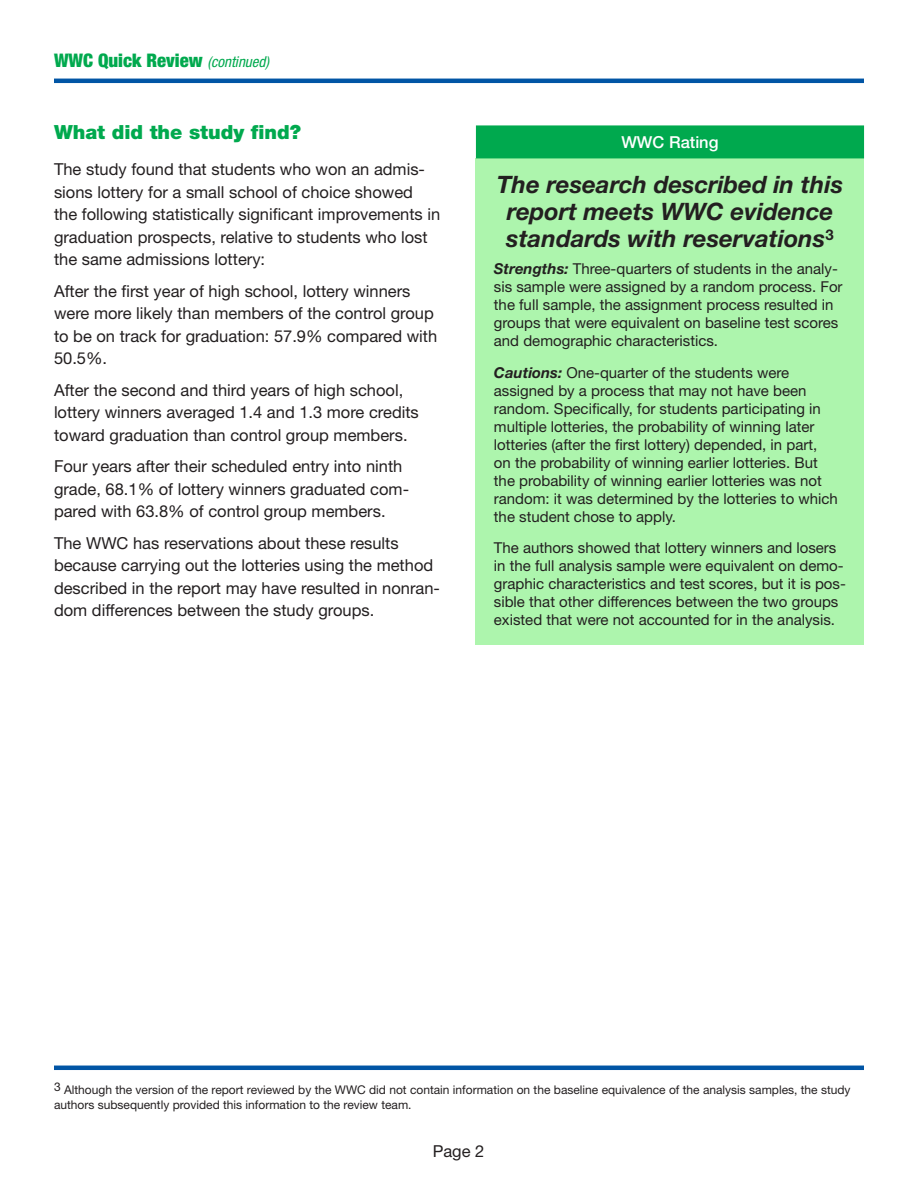
<style>
.page{position:relative;width:918px;height:1188px;background:#fff}
.page>*{position:absolute;margin:0;border:0;box-sizing:border-box;transform-origin:0 0}
.Box_A_Head{font:italic 700 24px/27px "Helvetica Neue LT Std";color:#231f20;text-align:center}
.Green_Head{font:900 19.5px "Helvetica Neue LT Std";color:#00a94e}
.t1{font:900 condensed 18.75px "Helvetica Neue LT Std";color:#00a94e}
.body_text{font:16.5px/22.5px "Helvetica Neue LT Std";color:#231f20}
.Box_Head{font:500 16.5px "Helvetica Neue LT Std";color:#fff}
.Box_text{font:15px/18px "Helvetica Neue LT Std";color:#231f20}
.Footnote{font:12px/15px "Helvetica Neue LT Std";color:#231f20}
.s1{font-weight:400;font-style:italic;font-size:15px}
.s2{font-weight:700;font-style:italic}
</style>
<div class="page">
<hr style="left:54px;top:79px;width:810px;height:4px;background:#0155a5">
<hr style="left:54px;top:1066px;width:810px;height:4px;background:#0155a5">
<div style="left:476px;top:158px;width:388px;height:486px;background:#adf5ad"></div>
<div style="left:477px;top:126px;width:386px;height:32px;background:#00a94e"></div>
<div style="left:476px;top:125px;width:388px;height:33px;border:2px solid #00a94e"></div>
<p class="t1" style="left:54px;top:49px;width:217px">WWC Quick Review <span class="s1">(continued)</span></p>
<p class="Green_Head" style="left:54px;top:121px;width:249px">What did the study find?</p>
<p class="body_text" style="left:54px;top:158px;width:388px">The study found that students who won an admis&shy;sions lottery for a small school of choice showed the following statistically significant improvements in graduation prospects, relative to students who lost the same admissions lottery:</p>
<p class="body_text" style="left:54px;top:280px;width:385px">After the first year of high school, lottery winners were more likely than members of the control group to be on track for graduation: 57.9% compared with 50.5%.</p>
<p class="body_text" style="left:54px;top:379px;width:366px">After the second and third years of high school, lottery winners averaged 1.4 and 1.3 more credits toward graduation than control group members.</p>
<p class="body_text" style="left:54px;top:455px;width:357px">Four years after their scheduled entry into ninth grade, 68.1% of lottery winners graduated com&shy;pared with 63.8% of control group members.</p>
<p class="body_text" style="left:54px;top:532px;width:388px">The WWC has reservations about these results because carrying out the lotteries using the method described in the report may have resulted in nonran&shy;dom differences between the study groups.</p>
<p class="Box_Head" style="left:621px;top:132px;width:99px">WWC Rating</p>
<p class="Box_A_Head" style="left:497px;top:171px;width:348px">The research described in this report meets WWC evidence standards with reservations<sup>3</sup></p>
<p class="Box_text" style="left:494px;top:260px;width:350px"><span class="s2">Strengths:</span> Three-quarters of students in the analy&shy;sis sample were assigned by a random process. For the full sample, the assignment process resulted in groups that were equivalent on baseline test scores and demographic characteristics.</p>
<p class="Box_text" style="left:494px;top:363px;width:345px"><span class="s2">Cautions:</span> One-quarter of the students were assigned by a process that may not have been random. Specifically, for students participating in multiple lotteries, the probability of winning later lotteries (after the first lottery) depended, in part, on the probability of winning earlier lotteries. But the probability of winning earlier lotteries was not random: it was determined by the lotteries to which the student chose to apply.</p>
<p class="Box_text" style="left:494px;top:539px;width:354px">The authors showed that lottery winners and losers in the full analysis sample were equivalent on demo&shy;graphic characteristics and test scores, but it is pos&shy;sible that other differences between the two groups existed that were not accounted for in the analysis.</p>
<p class="Footnote" style="left:54px;top:1082px;width:798px">3 Although the version of the report reviewed by the WWC did not contain information on the baseline equivalence of the analysis samples, the study authors subsequently provided this information to the review team.</p>
<p class="body_text" style="left:433px;top:1140px;width:53px">Page 2</p>
</div>
